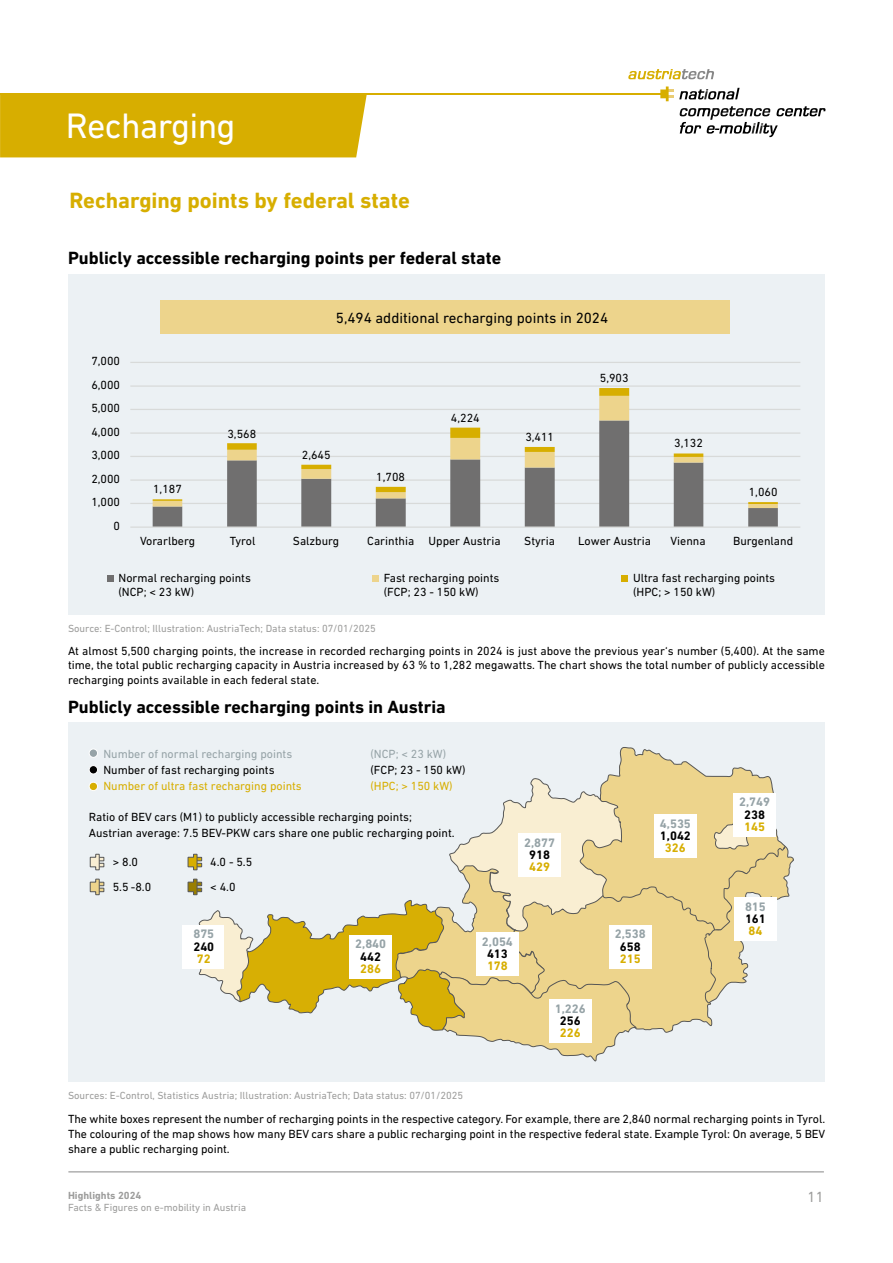
<style>
.page{position:relative;width:893px;height:1263px;background:#fff}
.page>*{position:absolute;margin:0;border:0;box-sizing:border-box;transform-origin:0 0}
.t1{font:36px "DIN Next LT Pro";letter-spacing:-.02em;color:#fff}
.H2{font:700 22.5px "DIN Next LT Pro";color:#d7ae00}
.H2-2{font:700 18px "DIN Next LT Pro";color:#000}
.t2{font:15px "DIN Next LT Pro";color:#000}
.t3{font:15px "DIN Next LT Pro";color:#9d9d9c}
.t4{font:700 12.45px "DIN Next LT Pro";color:#96a3a7}
.t5{font:700 12.45px "DIN Next LT Pro";color:#000}
.t6{font:700 12.45px "DIN Next LT Pro";color:#d7ae00}
.P_Quelle{font:12px/23.5px "DIN Next LT Pro";color:#000}
.t7{font:12px "DIN Next LT Pro";color:#d7ae00}
.t8{font:12px "DIN Next LT Pro";color:#96a3a7}
.P_Quelle-2{font:10.5px "DIN Next LT Pro";color:#9d9d9c}
.t9{font:700 10.5px "DIN Next LT Pro";color:#9d9d9c}
</style>
<div class="page">
<div style="left:68px;top:722px;width:757px;height:359px;background:#ecf1f4"></div>
<hr style="left:68px;top:1171px;width:756px;height:1px;background:#878787">
<div style="left:68px;top:274px;width:757px;height:340px;background:#ecf1f4"></div>
<div style="left:160px;top:300px;width:570px;height:33px;background:#edd48c"></div>
<div style="left:0;top:95px;width:367px;height:62px;background:#d7ae00"></div>
<div style="left:89px;top:749px;width:9px;height:8px;background:#96a3a7;border-radius:50%"></div>
<div style="left:89px;top:749px;width:9px;height:9px;border:1px solid #fff;border-radius:50%"></div>
<div style="left:89px;top:765px;width:9px;height:9px;background:#000;border-radius:50%"></div>
<div style="left:89px;top:765px;width:9px;height:9px;border:1px solid #fff;border-radius:50%"></div>
<div style="left:89px;top:782px;width:9px;height:9px;background:#d7ae00;border-radius:50%"></div>
<div style="left:89px;top:782px;width:9px;height:9px;border:1px solid #fff;border-radius:50%"></div>
<svg style="left:89px;top:853px;width:15px;height:17px"></svg>
<svg style="left:89px;top:878px;width:15px;height:17px"></svg>
<svg style="left:187px;top:747px;width:607px;height:315px"></svg>
<div style="left:733px;top:793px;width:43px;height:43px;background:#fff"></div>
<div style="left:654px;top:814px;width:43px;height:44px;background:#fff"></div>
<div style="left:734px;top:897px;width:43px;height:44px;background:#fff"></div>
<div style="left:609px;top:925px;width:42px;height:43px;background:#fff"></div>
<div style="left:518px;top:833px;width:43px;height:44px;background:#fff"></div>
<div style="left:549px;top:999px;width:42px;height:44px;background:#fff"></div>
<div style="left:476px;top:932px;width:43px;height:44px;background:#fff"></div>
<div style="left:349px;top:935px;width:43px;height:43px;background:#fff"></div>
<div style="left:182px;top:925px;width:42px;height:44px;background:#fff"></div>
<svg style="left:107px;top:575px;width:6px;height:6px"></svg>
<svg style="left:372px;top:575px;width:6px;height:6px"></svg>
<svg style="left:622px;top:575px;width:6px;height:6px"></svg>
<hr style="left:130px;top:503px;width:670px;height:1px;background:#d8dad9">
<hr style="left:130px;top:479px;width:670px;height:2px;background:#d8dad9">
<hr style="left:130px;top:456px;width:670px;height:1px;background:#d8dad9">
<hr style="left:130px;top:432px;width:670px;height:2px;background:#d8dad9">
<hr style="left:130px;top:409px;width:670px;height:1px;background:#d8dad9">
<hr style="left:130px;top:385px;width:670px;height:2px;background:#d8dad9">
<hr style="left:130px;top:362px;width:670px;height:1px;background:#d8dad9">
<svg style="left:153px;top:508px;width:625px;height:18px"></svg>
<svg style="left:153px;top:504px;width:625px;height:4px"></svg>
<svg style="left:153px;top:388px;width:625px;height:116px"></svg>
<hr style="left:130px;top:526px;width:670px;height:2px;background:#d8dad9">
<hr style="left:0;top:93px;width:664px;height:2px;background:#d7ae00">
<svg style="left:679px;top:88px;width:61px;height:11px"></svg>
<svg style="left:679px;top:106px;width:147px;height:31px"></svg>
<svg style="left:660px;top:87px;width:13px;height:14px"></svg>
<svg style="left:628px;top:69px;width:86px;height:10px"></svg>
<h1 class="t1" style="left:66px;top:105px;width:171px">Recharging</h1>
<h2 class="H2" style="left:69px;top:187px;width:342px">Recharging points by federal state</h2>
<h2 class="H2-2" style="left:68px;top:247px;width:435px">Publicly accessible recharging points per federal state</h2>
<p class="P_Quelle" style="left:91px;top:349px;width:30px;text-align:right">7,000<br>6,000<br>5,000<br>4,000<br>3,000<br>2,000<br>1,000<br>0</p>
<p class="t2" style="left:336px;top:309px;width:274px">5,494 additional recharging points in 2024</p>
<p class="P_Quelle" style="left:153px;top:477px;width:30px">1,187</p>
<p class="P_Quelle" style="left:227px;top:422px;width:30px">3,568</p>
<p class="P_Quelle" style="left:302px;top:443px;width:30px">2,645</p>
<p class="P_Quelle" style="left:376px;top:465px;width:30px">1,708</p>
<p class="P_Quelle" style="left:451px;top:406px;width:30px">4,224</p>
<p class="P_Quelle" style="left:525px;top:425px;width:30px">3,411</p>
<p class="P_Quelle" style="left:600px;top:366px;width:30px">5,903</p>
<p class="P_Quelle" style="left:674px;top:431px;width:30px">3,132</p>
<p class="P_Quelle" style="left:749px;top:480px;width:30px">1,060</p>
<p class="P_Quelle" style="left:140px;top:529px;width:57px">Vorarlberg</p>
<p class="P_Quelle" style="left:230px;top:529px;width:27px">Tyrol</p>
<p class="P_Quelle" style="left:293px;top:529px;width:48px">Salzburg</p>
<p class="P_Quelle" style="left:367px;top:529px;width:135px">Carinthia Upper Austria</p>
<p class="P_Quelle" style="left:524px;top:529px;width:32px">Styria</p>
<p class="P_Quelle" style="left:578px;top:529px;width:74px">Lower Austria</p>
<p class="P_Quelle" style="left:671px;top:529px;width:37px">Vienna</p>
<p class="P_Quelle" style="left:733px;top:529px;width:61px">Burgenland</p>
<p class="P_Quelle" style="left:119px;top:570px;width:134px;line-height:14.4px">Normal recharging points (NCP; &lt; 23 kW)</p>
<p class="P_Quelle" style="left:384px;top:570px;width:117px;line-height:14.4px">Fast recharging points (FCP; 23 - 150 kW)</p>
<p class="P_Quelle" style="left:633px;top:570px;width:143px;line-height:14.4px">Ultra fast recharging points (HPC; &gt; 150 kW)</p>
<p class="P_Quelle-2" style="left:68px;top:622px;width:309px">Source: E-Control; Illustration: AustriaTech; Data status: 07/01/2025</p>
<p class="P_Quelle" style="left:68px;top:643px;width:758px;line-height:14.4px;text-align:justify">At almost 5,500 charging points, the increase in recorded recharging points in 2024 is just above the previous year‘s number (5,400). At the same time, the total public recharging capacity in Austria increased by 63 % to 1,282 megawatts. The chart shows the total number of publicly accessible recharging points available in each federal state.</p>
<h2 class="H2-2" style="left:68px;top:696px;width:379px">Publicly accessible recharging points in Austria</h2>
<p class="t8" style="left:103px;top:747px;width:190px">Number of normal recharging points</p>
<p class="t8" style="left:370px;top:747px;width:77px">(NCP; &lt; 23 kW)</p>
<p class="P_Quelle" style="left:103px;top:758px;width:173px">Number of fast recharging points</p>
<p class="P_Quelle" style="left:370px;top:758px;width:96px">(FCP; 23 - 150 kW)</p>
<p class="t7" style="left:103px;top:779px;width:200px">Number of ultra fast recharging points</p>
<p class="t7" style="left:370px;top:779px;width:84px">(HPC; &gt; 150 kW)</p>
<p class="P_Quelle" style="left:89px;top:809px;width:367px;line-height:16.2px">Ratio of BEV cars (M1) to publicly accessible recharging points;<br>Austrian average: 7.5 BEV-PKW cars share one public recharging point.</p>
<p class="P_Quelle" style="left:113px;top:850px;width:27px">&gt; 8.0</p>
<p class="P_Quelle" style="left:210px;top:850px;width:43px">4.0 - 5.5</p>
<p class="P_Quelle" style="left:113px;top:875px;width:40px">5.5 -8.0</p>
<p class="P_Quelle" style="left:210px;top:875px;width:27px">&lt; 4.0</p>
<p class="t4" style="left:193px;top:927px;width:22px">875</p>
<p class="t5" style="left:193px;top:939px;width:22px">240</p>
<p class="t6" style="left:197px;top:951px;width:15px">72</p>
<p class="t4" style="left:355px;top:937px;width:32px">2,840</p>
<p class="t5" style="left:360px;top:949px;width:22px">442</p>
<p class="t6" style="left:360px;top:961px;width:22px">286</p>
<p class="t4" style="left:524px;top:835px;width:32px">2,877</p>
<p class="t5" style="left:529px;top:847px;width:22px">918</p>
<p class="t6" style="left:529px;top:860px;width:22px">429</p>
<p class="t4" style="left:482px;top:934px;width:32px">2,054</p>
<p class="t5" style="left:487px;top:946px;width:22px">413</p>
<p class="t6" style="left:487px;top:959px;width:22px">178</p>
<p class="t4" style="left:555px;top:1001px;width:32px">1,226</p>
<p class="t5" style="left:560px;top:1013px;width:22px">256</p>
<p class="t6" style="left:560px;top:1026px;width:22px">226</p>
<p class="t4" style="left:739px;top:795px;width:32px">2,749</p>
<p class="t5" style="left:744px;top:807px;width:22px">238</p>
<p class="t4" style="left:660px;top:816px;width:32px">4,535</p>
<p class="t6" style="left:744px;top:819px;width:22px">145</p>
<p class="t5" style="left:660px;top:829px;width:32px">1,042</p>
<p class="t6" style="left:665px;top:841px;width:22px">326</p>
<p class="t4" style="left:745px;top:899px;width:22px">815</p>
<p class="t5" style="left:745px;top:911px;width:22px">161</p>
<p class="t4" style="left:615px;top:927px;width:32px">2,538</p>
<p class="t6" style="left:748px;top:924px;width:15px">84</p>
<p class="t5" style="left:620px;top:939px;width:22px">658</p>
<p class="t6" style="left:620px;top:951px;width:22px">215</p>
<p class="P_Quelle-2" style="left:68px;top:1090px;width:397px">Sources: E-Control, Statistics Austria; Illustration: AustriaTech; Data status: 07/01/2025</p>
<p class="P_Quelle" style="left:68px;top:1111px;width:759px;line-height:15px;text-align:justify">The white boxes represent the number of recharging points in the respective category. For example, there are 2,840 normal recharging points in Tyrol.<br>The colouring of the map shows how many BEV cars share a public recharging point in the respective federal state. Example Tyrol: On average, 5 BEV share a public recharging point.</p>
<p class="t9" style="left:68px;top:1189px;width:75px">Highlights 2024</p>
<p class="P_Quelle-2" style="left:68px;top:1201px;width:180px">Facts &amp; Figures on e-mobility in Austria</p>
<p class="t3" style="left:808px;top:1188px;width:18px">11</p>
</div>
